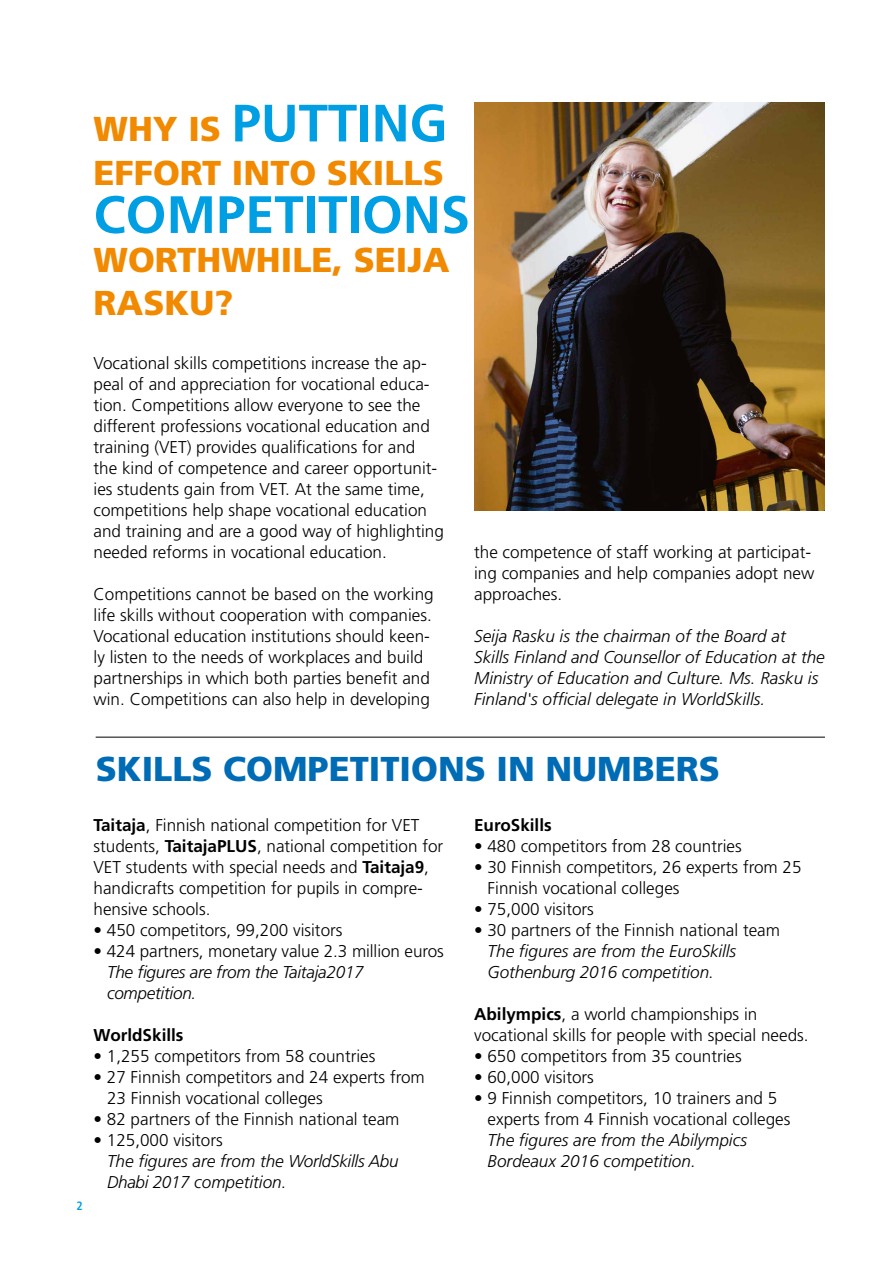
<style>
.page{position:relative;width:893px;height:1263px;background:#fff}
.page>*{position:absolute;margin:0;border:0;box-sizing:border-box;transform-origin:0 0}
.t1{font:700 52.5px "Frutiger LT Std";color:#009fe3}
.t2{font:900 34.5px/43.5px "Frutiger LT Std";color:#f18a00}
.t3{font:900 34.5px "Frutiger LT Std";color:#006cb6}
.t4{font:300 17.1px/21px "Frutiger LT Std";color:#000}
.t5{font:italic 300 17.1px/21px "Frutiger LT Std";color:#000}
.t6{font:700 17.1px "Frutiger LT Std";color:#000}
.t7{font:700 condensed 12px "Frutiger LT Std";color:#009fe3}
.s1{font-weight:900;font-size:34.5px;color:#f18a00}
.s2{font-weight:700}
</style>
<div class="page">
<img style="left:474px;top:102px;width:351px;height:408px">
<hr style="left:96px;top:737px;width:729px;height:1px;background:#000">
<h1 class="t1" style="left:94px;top:92px;width:355px"><span class="s1">WHY IS</span> PUTTING</h1>
<h2 class="t2" style="left:94px;top:151px;width:352px">EFFORT INTO SKILLS</h2>
<h1 class="t1" style="left:94px;top:184px;width:378px">COMPETITIONS</h1>
<h2 class="t2" style="left:94px;top:238px;width:357px">WORTHWHILE, SEIJA<br>RASKU?</h2>
<p class="t4" style="left:94px;top:353px;width:352px">Vocational skills competitions increase the ap&shy;peal of and appreciation for vocational educa&shy;tion. Competitions allow everyone to see the different professions vocational education and training (VET) provides qualifications for and<br>the kind of competence and career opportunit&shy;ies students gain from VET. At the same time, competitions help shape vocational education and training and are a good way of highlighting needed reforms in vocational education.</p>
<p class="t4" style="left:94px;top:584px;width:342px">Competitions cannot be based on the working life skills without cooperation with companies.<br>Vocational education institutions should keen&shy;ly listen to the needs of workplaces and build partnerships in which both parties benefit and win. Competitions can also help in developing</p>
<p class="t4" style="left:474px;top:542px;width:342px">the competence of staff working at participat&shy;ing companies and help companies adopt new approaches.</p>
<p class="t5" style="left:474px;top:626px;width:352px">Seija Rasku is the chairman of the Board at Skills Finland and Counsellor of Education at the Ministry of Education and Culture. Ms. Rasku is Finland's official delegate in WorldSkills.</p>
<h2 class="t3" style="left:96px;top:748px;width:626px">SKILLS COMPETITIONS IN NUMBERS</h2>
<p class="t7" style="left:77px;top:1199px;width:8px">2</p>
<p class="t4" style="left:94px;top:815px;width:351px"><span class="s2">Taitaja</span>, Finnish national competition for VET students, <span class="s2">TaitajaPLUS</span>, national competition for VET students with special needs and <span class="s2">Taitaja9</span>, handicrafts competition for pupils in compre&shy;hensive schools.</p>
<p class="t4" style="left:94px;top:920px;width:250px">• 450 competitors, 99,200 visitors</p>
<p class="t4" style="left:94px;top:941px;width:352px">• 424 partners, monetary value 2.3 million euros</p>
<p class="t5" style="left:107px;top:962px;width:258px">The figures are from the Taitaja2017 competition.</p>
<p class="t6" style="left:94px;top:1025px;width:91px">WorldSkills</p>
<p class="t4" style="left:94px;top:1046px;width:283px">• 1,255 competitors from 58 countries</p>
<p class="t4" style="left:107px;top:1067px;width:319px;text-indent:-13px">• 27 Finnish competitors and 24 experts from<br>23 Finnish vocational colleges</p>
<p class="t4" style="left:94px;top:1109px;width:307px">• 82 partners of the Finnish national team</p>
<p class="t4" style="left:94px;top:1130px;width:131px">• 125,000 visitors</p>
<p class="t5" style="left:107px;top:1151px;width:293px">The figures are from the WorldSkills Abu<br>Dhabi 2017 competition.</p>
<p class="t6" style="left:474px;top:815px;width:79px">EuroSkills</p>
<p class="t4" style="left:474px;top:836px;width:269px">• 480 competitors from 28 countries</p>
<p class="t4" style="left:488px;top:857px;width:316px;text-indent:-13px">• 30 Finnish competitors, 26 experts from 25<br>Finnish vocational colleges</p>
<p class="t4" style="left:474px;top:899px;width:121px">• 75,000 visitors</p>
<p class="t4" style="left:474px;top:920px;width:307px">• 30 partners of the Finnish national team</p>
<p class="t5" style="left:488px;top:941px;width:250px">The figures are from the EuroSkills<br>Gothenburg 2016 competition.</p>
<p class="t4" style="left:474px;top:1004px;width:336px"><span class="s2">Abilympics</span>, a world championships in vocational skills for people with special needs.</p>
<p class="t4" style="left:474px;top:1046px;width:269px">• 650 competitors from 35 countries</p>
<p class="t4" style="left:474px;top:1067px;width:121px">• 60,000 visitors</p>
<p class="t4" style="left:488px;top:1088px;width:304px;text-indent:-13px">• 9 Finnish competitors, 10 trainers and 5 experts from 4 Finnish vocational colleges</p>
<p class="t5" style="left:488px;top:1130px;width:261px">The figures are from the Abilympics<br>Bordeaux 2016 competition.</p>
</div>
